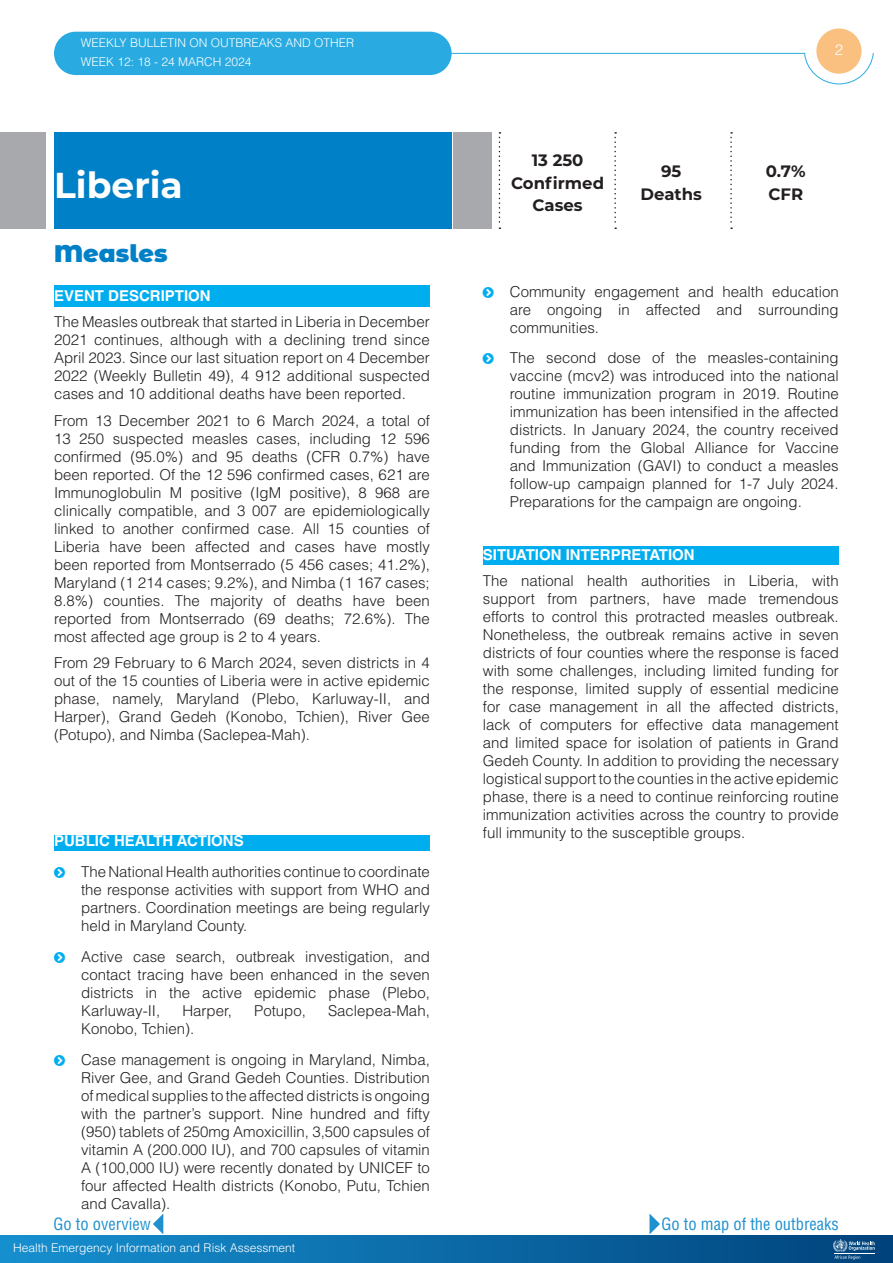
<style>
.page{position:relative;width:893px;height:1263px;background:#fff}
.page>*{position:absolute;margin:0;border:0;box-sizing:border-box;transform-origin:0 0}
.t1{font:700 36px "Montserrat";color:#fff}
.t2{font:900 24px "Montserrat Alternates";color:#0080c7}
.t3{font:700 16.5px "Montserrat";color:#231f20}
.t4{font:condensed 16.5px "Helvetica LT Std";color:#2090cf}
.t5{font:300 15px/18px "Helvetica LT Std";color:#231f20;text-align:justify}
.t6{font:700 15px "Helvetica LT Std";color:#fff}
.t7{font:300 15px "Helvetica LT Std";color:#fff}
.t8{font:300 12px/19.5px "Helvetica LT Std";color:#fff}
</style>
<div class="page">
<div style="left:0;top:1236px;width:893px;height:27px;background:linear-gradient(to right,#1791d1,#00437c)"></div>
<svg style="left:833px;top:1239px;width:42px;height:21px"></svg>
<div style="left:54px;top:32px;width:398px;height:43px;background:#29abe2;border-radius:22px"></div>
<svg style="left:804px;top:47px;width:70px;height:37px"></svg>
<hr style="left:424px;top:53px;width:381px;height:1px;background:#29abe2">
<div style="left:816px;top:28px;width:45px;height:46px;background:#fac080;border-radius:50%"></div>
<div style="left:54px;top:286px;width:376px;height:21px;background:#00aeef"></div>
<div style="left:54px;top:836px;width:376px;height:15px;background:#00aeef"></div>
<div style="left:483px;top:547px;width:356px;height:18px;background:#00aeef"></div>
<div style="left:54px;top:132px;width:398px;height:97px;background:#0080c7"></div>
<div style="left:0;top:132px;width:45px;height:97px;background:#a8a9ad"></div>
<svg style="left:153px;top:1214px;width:10px;height:20px"></svg>
<svg style="left:649px;top:1213px;width:11px;height:21px"></svg>
<div style="left:453px;top:132px;width:38px;height:97px;background:#a8a9ad"></div>
<svg style="left:499px;top:132px;width:1px;height:97px"></svg>
<svg style="left:614px;top:132px;width:2px;height:97px"></svg>
<svg style="left:730px;top:132px;width:2px;height:97px"></svg>
<p class="t8" style="left:81px;top:33px;width:275px">WEEKLY BULLETIN ON OUTBREAKS AND OTHER<br>WEEK 12: 18 - 24 MARCH 2024</p>
<p class="t7" style="left:835px;top:40px;width:10px">2</p>
<p class="t1" style="left:54px;top:159px;width:130px">Liberia</p>
<p class="t2" style="left:54px;top:235px;width:115px">Measles</p>
<p class="t6" style="left:54px;top:286px;width:158px">EVENT DESCRIPTION</p>
<p class="t5" style="left:54px;top:313px;width:377px">The Measles outbreak that started in Liberia in December 2021 continues, although with a declining trend since April 2023. Since our last situation report on 4 December 2022 (Weekly Bulletin 49), 4 912 additional suspected cases and 10 additional deaths have been reported.</p>
<p class="t5" style="left:54px;top:411px;width:377px">From 13 December 2021 to 6 March 2024, a total of 13 250 suspected measles cases, including 12 596 confirmed (95.0%) and 95 deaths (CFR 0.7%) have been reported. Of the 12 596 confirmed cases, 621 are Immunoglobulin M positive (IgM positive), 8 968 are clinically compatible, and 3 007 are epidemiologically linked to another confirmed case. All 15 counties of Liberia have been affected and cases have mostly been reported from Montserrado (5 456 cases; 41.2%), Maryland (1 214 cases; 9.2%), and Nimba (1 167 cases; 8.8%) counties. The majority of deaths have been reported from Montserrado (69 deaths; 72.6%). The most affected age group is 2 to 4 years.</p>
<p class="t5" style="left:54px;top:654px;width:377px">From 29 February to 6 March 2024, seven districts in 4 out of the 15 counties of Liberia were in active epidemic phase, namely, Maryland (Plebo, Karluway-II, and Harper), Grand Gedeh (Konobo, Tchien), River Gee (Potupo), and Nimba (Saclepea-Mah).</p>
<p class="t6" style="left:54px;top:832px;width:191px">PUBLIC HEALTH ACTIONS</p>
<p class="t5" style="left:81px;top:863px;width:350px">The National Health authorities continue to coordinate the response activities with support from WHO and partners. Coordination meetings are being regularly held in Maryland County.</p>
<p class="t5" style="left:81px;top:947px;width:350px">Active case search, outbreak investigation, and contact tracing have been enhanced in the seven districts in the active epidemic phase (Plebo, Karluway-II,</p>
<p class="t5" style="left:182px;top:1001px;width:51px">Harper,</p>
<p class="t5" style="left:254px;top:1001px;width:53px">Potupo,</p>
<p class="t5" style="left:328px;top:1001px;width:103px">Saclepea-Mah,</p>
<p class="t5" style="left:81px;top:1019px;width:115px">Konobo, Tchien).</p>
<p class="t5" style="left:81px;top:1050px;width:350px">Case management is ongoing in Maryland, Nimba, River Gee, and Grand Gedeh Counties. Distribution of medical supplies to the affected districts is ongoing with the partner’s support. Nine hundred and fifty (950) tablets of 250mg Amoxicillin, 3,500 capsules of vitamin A (200.000 IU), and 700 capsules of vitamin A (100,000 IU) were recently donated by UNICEF to four affected Health districts (Konobo, Putu, Tchien and Cavalla).</p>
<p class="t3" style="left:532px;top:148px;width:53px">13 250</p>
<p class="t3" style="left:511px;top:171px;width:94px">Confirmed</p>
<p class="t3" style="left:533px;top:193px;width:52px">Cases</p>
<p class="t3" style="left:661px;top:160px;width:22px">95</p>
<p class="t3" style="left:641px;top:182px;width:63px">Deaths</p>
<p class="t3" style="left:766px;top:160px;width:41px">0.7%</p>
<p class="t3" style="left:768px;top:182px;width:36px">CFR</p>
<p class="t5" style="left:510px;top:282px;width:330px">Community engagement and health education are ongoing in affected and surrounding communities.</p>
<p class="t5" style="left:510px;top:349px;width:330px">The second dose of the measles-containing vaccine (mcv2) was introduced into the national routine immunization program in 2019. Routine immunization has been intensified in the affected districts. In January 2024, the country received funding from the Global Alliance for Vaccine and Immunization (GAVI) to conduct a measles follow-up campaign planned for 1-7 July 2024.<br>Preparations for the campaign are ongoing.</p>
<p class="t6" style="left:483px;top:545px;width:213px">SITUATION INTERPRETATION</p>
<p class="t5" style="left:483px;top:572px;width:357px">The national health authorities in Liberia, with support from partners, have made tremendous efforts to control this protracted measles outbreak.<br>Nonetheless, the outbreak remains active in seven districts of four counties where the response is faced with some challenges, including limited funding for the response, limited supply of essential medicine for case management in all the affected districts, lack of computers for effective data management and limited space for isolation of patients in Grand Gedeh County. In addition to providing the necessary logistical support to the counties in the active epidemic phase, there is a need to continue reinforcing routine immunization activities across the country to provide full immunity to the susceptible groups.</p>
<p class="t4" style="left:53px;top:1213px;width:99px">Go to overview</p>
<p class="t4" style="left:661px;top:1213px;width:179px">Go to map of the outbreaks</p>
<p class="t8" style="left:13px;top:1238px;width:284px">Health Emergency Information and Risk Assessment</p>
</div>
